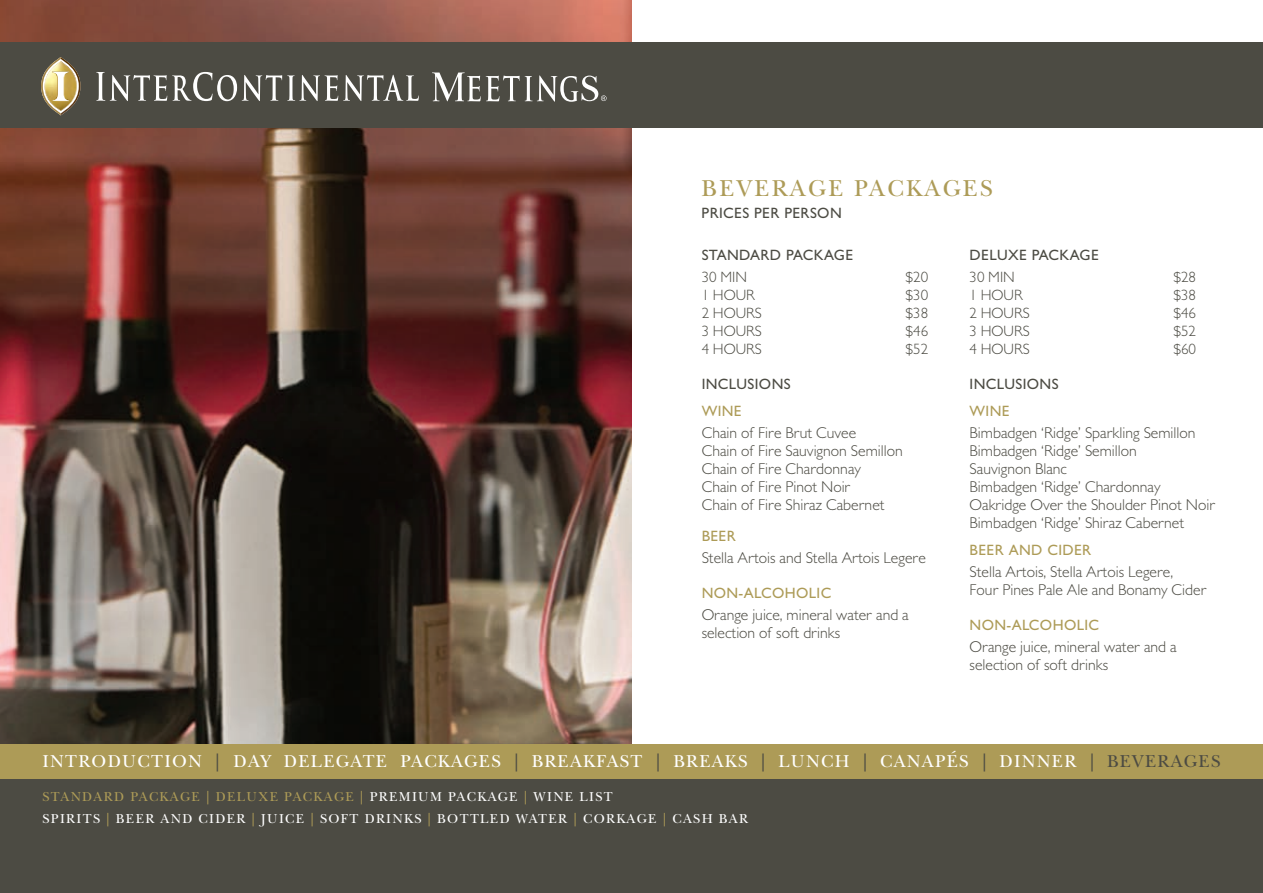
<style>
.page{position:relative;width:1263px;height:893px;background:#fff}
.page>*{position:absolute;margin:0;border:0;box-sizing:border-box;transform-origin:0 0}
.t1{font:24px "New Baskerville";letter-spacing:.1em;color:#ad9b57}
.t2{font:18px "New Baskerville";letter-spacing:.07em;color:#fff}
.t3{font:300 15.75px/18px "Gill Sans MT Pro";color:#4c4b43}
.t4{font:300 15px "Gill Sans MT Pro";color:#4c4b43}
.t5{font:500 15px "Gill Sans MT Pro";letter-spacing:.025em;color:#4c4b43}
.t6{font:500 15px "Gill Sans MT Pro";letter-spacing:.025em;color:#ad9b57}
.t7{font:13.5px/22.5px "New Baskerville";letter-spacing:.1em;color:#fff}
.s1{color:#4c4b43}
.s2{color:#ad9b57}
</style>
<div class="page">
<img style="left:0;top:0;width:632px;height:744px">
<div style="left:0;top:778px;width:1263px;height:115px;background:#4c4b43"></div>
<div style="left:0;top:744px;width:1263px;height:34px;background:#ad9b57"></div>
<div style="left:0;top:43px;width:1263px;height:85px;background:#4c4b43"></div>
<svg style="left:96px;top:72px;width:323px;height:29px"></svg>
<svg style="left:432px;top:72px;width:174px;height:30px"></svg>
<svg style="left:41px;top:57px;width:40px;height:58px"></svg>
<h1 class="t1" style="left:702px;top:174px;width:292px">BEVERAGE PACKAGES</h1>
<p class="t5" style="left:702px;top:204px;width:142px">PRICES PER PERSON</p>
<p class="t5" style="left:702px;top:246px;width:153px">STANDARD PACKAGE</p>
<p class="t4" style="left:702px;top:268px;width:47px">30 MIN</p>
<p class="t4" style="left:905px;top:268px;width:24px">$20</p>
<p class="t4" style="left:702px;top:286px;width:55px">1 HOUR</p>
<p class="t4" style="left:905px;top:286px;width:24px">$30</p>
<p class="t4" style="left:702px;top:304px;width:62px">2 HOURS</p>
<p class="t4" style="left:905px;top:304px;width:24px">$38</p>
<p class="t4" style="left:702px;top:322px;width:62px">3 HOURS</p>
<p class="t4" style="left:905px;top:322px;width:24px">$46</p>
<p class="t4" style="left:702px;top:340px;width:62px">4 HOURS</p>
<p class="t4" style="left:905px;top:340px;width:24px">$52</p>
<p class="t5" style="left:702px;top:375px;width:90px">INCLUSIONS</p>
<p class="t6" style="left:702px;top:402px;width:42px">WINE</p>
<p class="t3" style="left:702px;top:423px;width:203px">Chain of Fire Brut Cuvee<br>Chain of Fire Sauvignon Semillon<br>Chain of Fire Chardonnay<br>Chain of Fire Pinot Noir<br>Chain of Fire Shiraz Cabernet</p>
<p class="t6" style="left:702px;top:527px;width:36px">BEER</p>
<p class="t3" style="left:702px;top:549px;width:226px">Stella Artois and Stella Artois Legere</p>
<p class="t6" style="left:702px;top:584px;width:131px">NON-ALCOHOLIC</p>
<p class="t3" style="left:702px;top:606px;width:209px">Orange juice, mineral water and a selection of soft drinks</p>
<p class="t5" style="left:969px;top:246px;width:131px">DELUXE PACKAGE</p>
<p class="t4" style="left:969px;top:268px;width:47px">30 MIN</p>
<p class="t4" style="left:1173px;top:268px;width:24px">$28</p>
<p class="t4" style="left:969px;top:286px;width:55px">1 HOUR</p>
<p class="t4" style="left:1173px;top:286px;width:24px">$38</p>
<p class="t4" style="left:969px;top:304px;width:62px">2 HOURS</p>
<p class="t4" style="left:1173px;top:304px;width:24px">$46</p>
<p class="t4" style="left:969px;top:322px;width:62px">3 HOURS</p>
<p class="t4" style="left:1173px;top:322px;width:24px">$52</p>
<p class="t4" style="left:969px;top:340px;width:62px">4 HOURS</p>
<p class="t4" style="left:1173px;top:340px;width:24px">$60</p>
<p class="t5" style="left:969px;top:375px;width:90px">INCLUSIONS</p>
<p class="t6" style="left:969px;top:402px;width:42px">WINE</p>
<p class="t3" style="left:969px;top:423px;width:247px">Bimbadgen ‘Ridge’ Sparkling Semillon<br>Bimbadgen ‘Ridge’ Semillon<br>Sauvignon Blanc<br>Bimbadgen ‘Ridge’ Chardonnay<br>Oakridge Over the Shoulder Pinot Noir<br>Bimbadgen ‘Ridge’ Shiraz Cabernet</p>
<p class="t6" style="left:969px;top:541px;width:123px">BEER AND CIDER</p>
<p class="t3" style="left:969px;top:562px;width:238px">Stella Artois, Stella Artois Legere,<br>Four Pines Pale Ale and Bonamy Cider</p>
<p class="t6" style="left:969px;top:616px;width:131px">NON-ALCOHOLIC</p>
<p class="t3" style="left:969px;top:638px;width:209px">Orange juice, mineral water and a selection of soft drinks</p>
<p class="t2" style="left:43px;top:751px;width:1179px">INTRODUCTION <span class="s1">|</span> DAY DELEGATE PACKAGES <span class="s1">|</span> BREAKFAST <span class="s1">|</span> BREAKS <span class="s1">|</span> LUNCH <span class="s1">|</span> CANAPÉS <span class="s1">|</span> DINNER <span class="s1">| BEVERAGES</span></p>
<p class="t7" style="left:43px;top:785px;width:707px"><span class="s2">STANDARD PACKAGE | DELUXE PACKAGE |</span> PREMIUM PACKAGE <span class="s2">|</span> WINE LIST<br>SPIRITS <span class="s2">|</span> BEER AND CIDER <span class="s2">|</span> JUICE <span class="s2">|</span> SOFT DRINKS <span class="s2">|</span> BOTTLED WATER <span class="s2">|</span> CORKAGE <span class="s2">|</span> CASH BAR</p>
</div>
